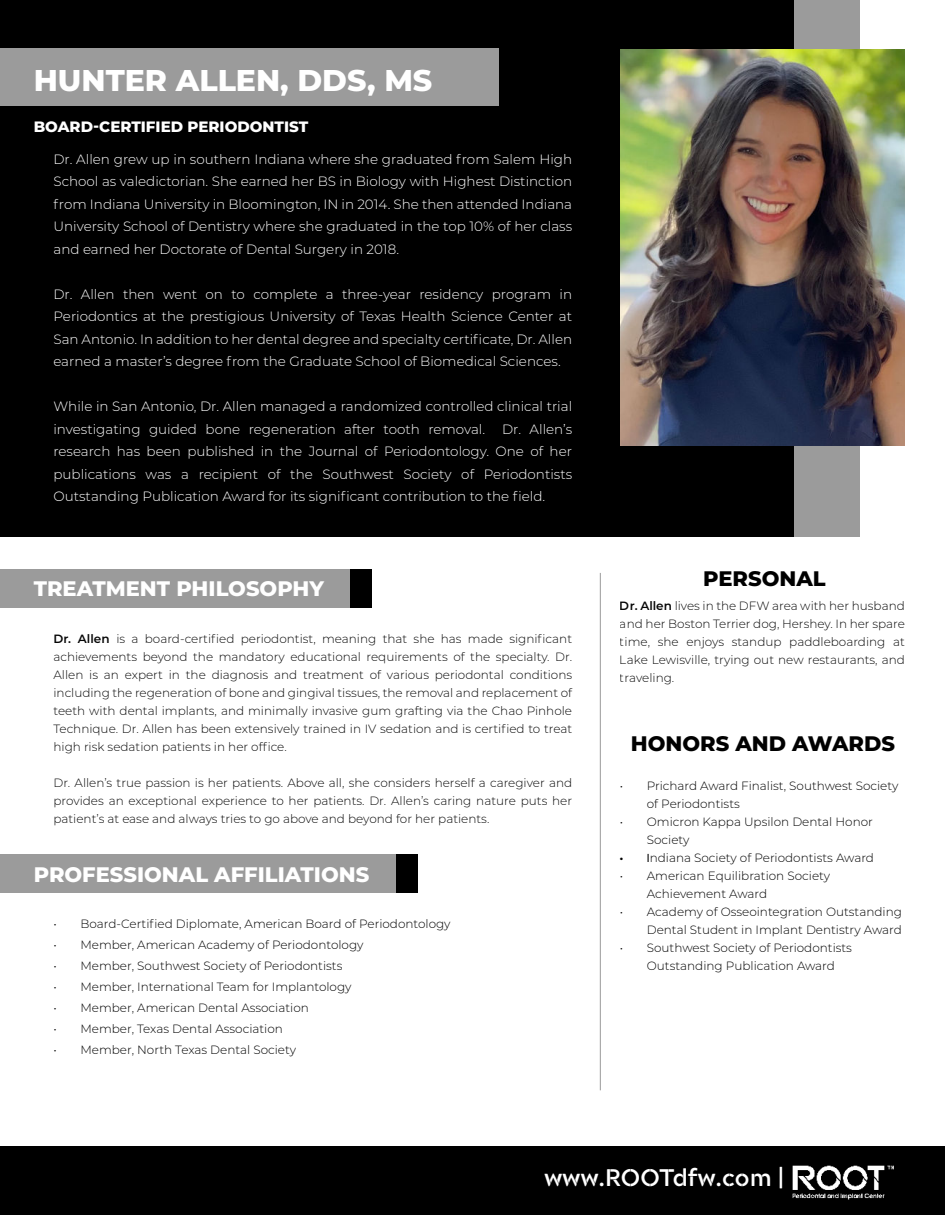
<style>
.page{position:relative;width:945px;height:1215px;background:#fff}
.page>*{position:absolute;margin:0;border:0;box-sizing:border-box;transform-origin:0 0}
.t1{font:800 30px "Montserrat";color:#fff}
.t2{font:700 24px "Acherus Militant 1";color:#fff}
.t3{font:800 21px "Montserrat";color:#fff}
.t4{font:800 21px "Montserrat";color:#000}
.t5{font:800 15px "Montserrat";color:#fff}
.t6{font:300 13.5px/22.5px "Montserrat";color:#fff;text-align:justify}
.t7{font:300 12px/18px "Montserrat";color:#000}
.s1{font-weight:600}
.s2{font-family:"Myriad Pro";font-weight:400}
</style>
<div class="page">
<div style="left:0;top:0;width:794px;height:536px;background:#000"></div>
<div style="left:0;top:1146px;width:945px;height:69px;background:#000"></div>
<img style="left:792px;top:1165px;width:102px;height:35px">
<div style="left:794px;top:0;width:66px;height:536px;background:#9b9b9b"></div>
<div style="left:0;top:48px;width:499px;height:58px;background:#9b9b9b"></div>
<div style="left:0;top:855px;width:396px;height:38px;background:#9b9b9b"></div>
<hr style="left:600px;top:573px;width:1px;height:517px;background:#9b9b9b">
<div style="left:396px;top:855px;width:22px;height:38px;background:#000"></div>
<div style="left:0;top:569px;width:350px;height:39px;background:#9b9b9b"></div>
<div style="left:350px;top:569px;width:22px;height:39px;background:#000"></div>
<img style="left:620px;top:49px;width:285px;height:396px">
<h1 class="t1" style="left:34px;top:69px;width:400px">HUNTER ALLEN, DDS, MS</h1>
<p class="t5" style="left:34px;top:121px;width:276px">BOARD-CERTIFIED PERIODONTIST</p>
<p class="t6" style="left:53px;top:149px;width:520px">Dr. Allen grew up in southern Indiana where she graduated from Salem High School as valedictorian. She earned her BS in Biology with Highest Distinction from Indiana University in Bloomington, IN in 2014. She then attended Indiana University School of Dentistry where she graduated in the top 10% of her class and earned her Doctorate of Dental Surgery in 2018.</p>
<p class="t6" style="left:53px;top:284px;width:520px">Dr. Allen then went on to complete a three-year residency program in Periodontics at the prestigious University of Texas Health Science Center at San Antonio. In addition to her dental degree and specialty certificate, Dr. Allen earned a master’s degree from the Graduate School of Biomedical Sciences.</p>
<p class="t6" style="left:53px;top:396px;width:520px">While in San Antonio, Dr. Allen managed a randomized controlled clinical trial investigating guided bone regeneration after tooth removal.</p>
<p class="t6" style="left:53px;top:419px;width:520px;text-indent:449px">Dr. Allen’s research has been published in the Journal of Periodontology. One of her publications was a recipient of the Southwest Society of Periodontists Outstanding Publication Award for its significant contribution to the field.</p>
<h3 class="t3" style="left:34px;top:581px;width:292px">TREATMENT PHILOSOPHY</h3>
<p class="t7" style="left:53px;top:631px;width:520px;text-align:justify"><span class="s1">Dr. Allen</span> is a board-certified periodontist, meaning that she has made significant achievements beyond the mandatory educational requirements of the specialty. Dr.<br>Allen is an expert in the diagnosis and treatment of various periodontal conditions including the regeneration of bone and gingival tissues, the removal and replacement of teeth with dental implants, and minimally invasive gum grafting via the Chao Pinhole Technique. Dr. Allen has been extensively trained in IV sedation and is certified to treat high risk sedation patients in her office.</p>
<p class="t7" style="left:53px;top:775px;width:520px;text-align:justify">Dr. Allen’s true passion is her patients. Above all, she considers herself a caregiver and provides an exceptional experience to her patients. Dr. Allen’s caring nature puts her patient’s at ease and always tries to go above and beyond for her patients.</p>
<h3 class="t3" style="left:34px;top:867px;width:337px">PROFESSIONAL AFFILIATIONS</h3>
<p class="t7" style="left:53px;top:916px;width:399px">• Board-Certified Diplomate, American Board of Periodontology</p>
<p class="t7" style="left:53px;top:937px;width:312px">• Member, American Academy of Periodontology</p>
<p class="t7" style="left:53px;top:958px;width:290px">• Member, Southwest Society of Periodontists</p>
<p class="t7" style="left:53px;top:979px;width:300px">• Member, International Team for Implantology</p>
<p class="t7" style="left:53px;top:1000px;width:257px">• Member, American Dental Association</p>
<p class="t7" style="left:53px;top:1021px;width:231px">• Member, Texas Dental Association</p>
<p class="t7" style="left:53px;top:1042px;width:244px">• Member, North Texas Dental Society</p>
<h3 class="t4" style="left:703px;top:571px;width:124px">PERSONAL</h3>
<p class="t7" style="left:620px;top:598px;width:287px;text-align:justify"><span class="s1">Dr. Allen</span> lives in the DFW area with her husband and her Boston Terrier dog, Hershey. In her spare time, she enjoys standup paddleboarding at Lake Lewisville, trying out new restaurants, and traveling.</p>
<h3 class="t4" style="left:631px;top:736px;width:266px">HONORS AND AWARDS</h3>
<p class="t7" style="left:647px;top:778px;width:253px;text-indent:-27px">• Prichard Award Finalist, Southwest Society of Periodontists</p>
<p class="t7" style="left:647px;top:814px;width:228px;text-indent:-27px">• Omicron Kappa Upsilon Dental Honor<br>Society</p>
<p class="t7" style="left:620px;top:850px;width:256px"><span class="s2">• I</span>ndiana Society of Periodontists Award</p>
<p class="t7" style="left:647px;top:868px;width:185px;text-indent:-27px">• American Equilibration Society<br>Achievement Award</p>
<p class="t7" style="left:620px;top:904px;width:284px;text-align:right">• Academy of Osseointegration Outstanding<br>Dental Student in Implant Dentistry Award</p>
<p class="t7" style="left:647px;top:940px;width:207px;text-indent:-27px">• Southwest Society of Periodontists<br>Outstanding Publication Award</p>
<h2 class="t2" style="left:544px;top:1167px;width:241px">www.ROOTdfw.com |</h2>
</div>
